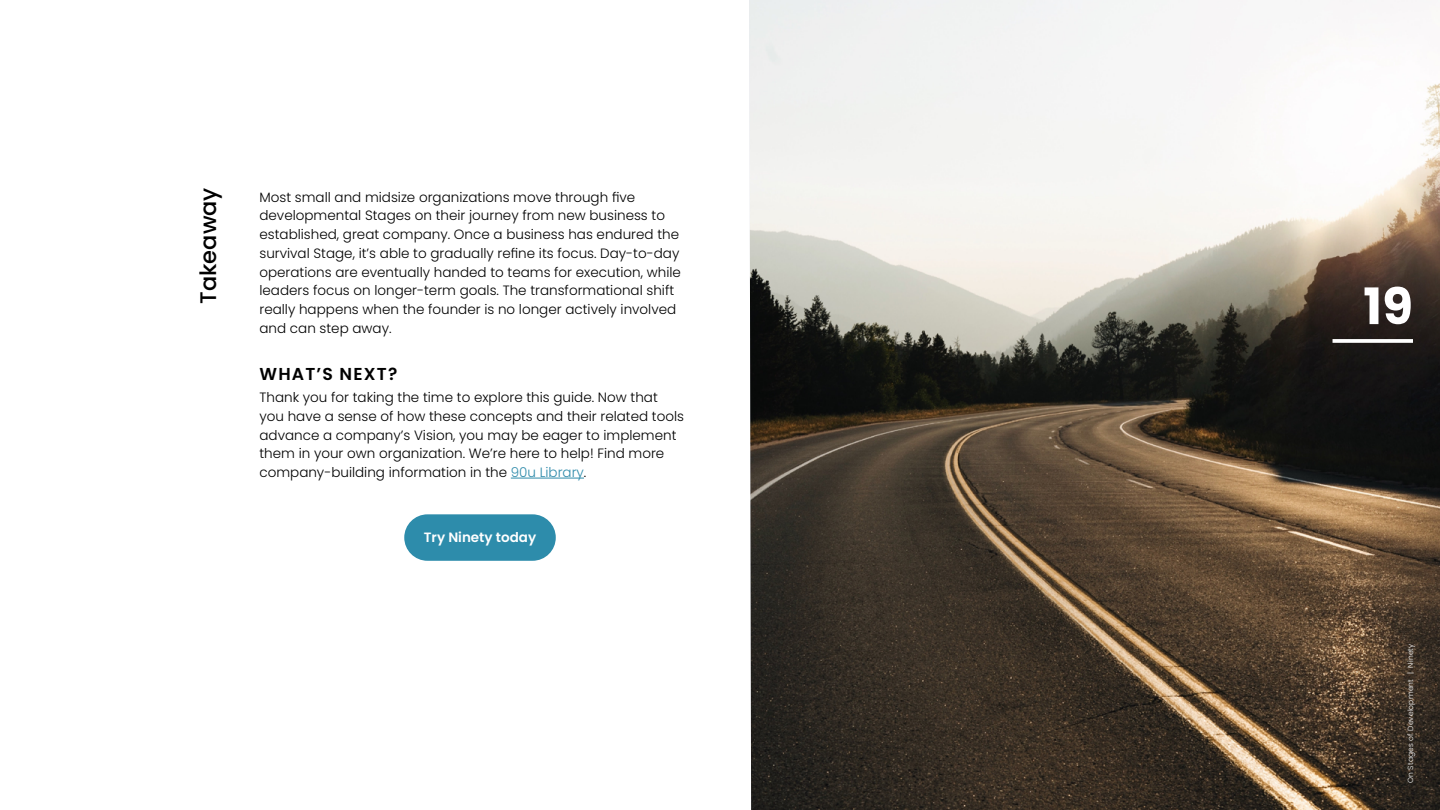
<style>
.page{position:relative;width:1440px;height:810px;background:#fff}
.page>*{position:absolute;margin:0;border:0;box-sizing:border-box;transform-origin:0 0}
.t1{font:700 50.25px "Poppins";color:#fff}
.t2{font:500 22.5px "Poppins";color:#000}
.t3{font:600 17.25px "Poppins";letter-spacing:.07em;color:#000}
.t4{font:300 13.5px/18.8px "Poppins";color:#000}
.t5{font:600 13.5px "Poppins";color:#fff}
.t6{font:300 7.5px "Poppins";letter-spacing:.025em;color:#fff}
.s1{color:#2f8baa}
</style>
<div class="page">
<img style="left:749px;top:0;width:691px;height:810px">
<svg style="left:1333px;top:339px;width:80px;height:4px"></svg>
<hr style="left:511px;top:478px;width:73px;height:1px;background:#2f8baa">
<div style="left:404px;top:514px;width:152px;height:47px;background:#2d8cab;border-radius:23px"></div>
<h2 class="t2" style="left:195px;top:304px;width:118px;rotate:-90deg">Takeaway</h2>
<p class="t4" style="left:259px;top:188px;width:423px">Most small and midsize organizations move through five developmental Stages on their journey from new business to established, great company. Once a business has endured the survival Stage, it’s able to gradually refine its focus. Day-to-day operations are eventually handed to teams for execution, while leaders focus on longer-term goals. The transformational shift really happens when the founder is no longer actively involved and can step away.</p>
<p class="t3" style="left:259px;top:364px;width:139px">WHAT’S NEXT?</p>
<p class="t4" style="left:259px;top:388px;width:426px">Thank you for taking the time to explore this guide. Now that you have a sense of how these concepts and their related tools advance a company’s Vision, you may be eager to implement them in your own organization. We’re here to help! Find more company-building information in the <span class="s1">90u Library</span>.</p>
<p class="t5" style="left:424px;top:530px;width:114px">Try Ninety today</p>
<h1 class="t1" style="left:1363px;top:277px;width:51px">19</h1>
<p class="t6" style="left:1406px;top:783px;width:141px;rotate:-90deg">On Stages of Development | Ninety</p>
</div>
